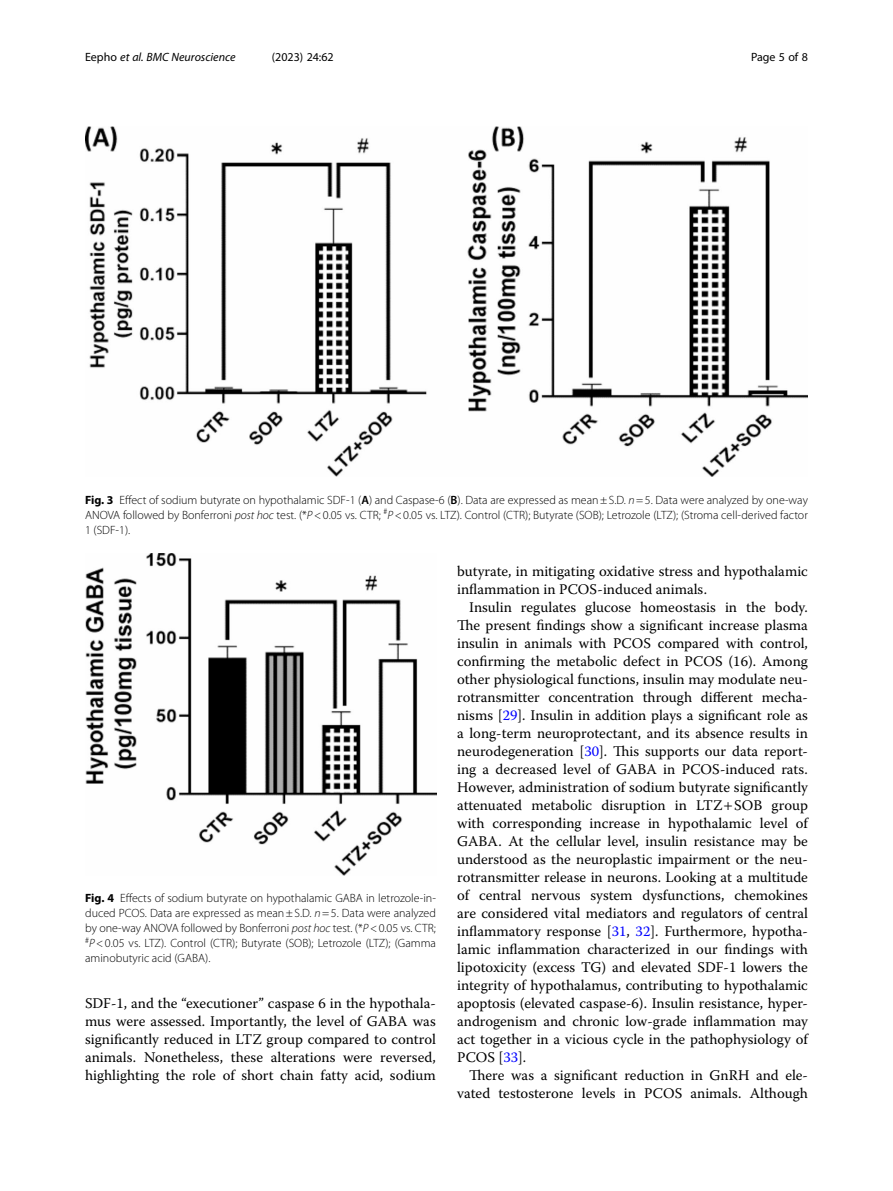
<style>
.page{position:relative;width:893px;height:1191px;background:#fff}
.page>*{position:absolute;margin:0;border:0;box-sizing:border-box;transform-origin:0 0}
.Body_Text_Indent{font:14.7px/18px "Warnock Pro";color:#000;text-align:justify}
.Body_Text{font:14.7px/18px "Warnock Pro";color:#000;text-align:justify}
.Figure_Caption{font:300 12px/15px "Myriad Pro";color:#000;text-align:justify}
.t1{font:italic 12px "Myriad Pro";color:#000}
.t2{font:12px "Myriad Pro";color:#000}
.s1{font-style:normal}
.s2{font-weight:700}
.s3{font-weight:600}
.s4{font-style:italic}
.s5{color:#00f}
</style>
<div class="page">
<img style="left:85px;top:553px;width:351px;height:322px">
<img style="left:85px;top:126px;width:723px;height:351px">
<p class="t1" style="left:85px;top:50px;width:152px"><span class="s1">Eepho</span> et al. BMC Neuroscience</p>
<p class="t2" style="left:272px;top:50px;width:63px">(2023) 24:62</p>
<p class="t2" style="left:751px;top:50px;width:58px">Page 5 of 8</p>
<p class="Figure_Caption" style="left:85px;top:492px;width:724px"><span class="s2">Fig. 3</span> Effect of sodium butyrate on hypothalamic SDF-1 (<span class="s3">A</span>) and Caspase-6 (<span class="s3">B</span>). Data are expressed as mean±S.D. <span class="s4">n</span>=5. Data were analyzed by one-way ANOVA followed by Bonferroni <span class="s4">post hoc</span> test. (*<span class="s4">P</span>&lt;0.05 vs. CTR; <sup>#</sup><span class="s4">P</span>&lt;0.05 vs. LTZ). Control (CTR); Butyrate (SOB); Letrozole (LTZ); (Stroma cell-derived factor 1 (SDF-1).</p>
<p class="Figure_Caption" style="left:85px;top:891px;width:352px"><span class="s2">Fig. 4</span> Effects of sodium butyrate on hypothalamic GABA in letrozole-in&shy;duced PCOS. Data are expressed as mean±S.D. <span class="s4">n</span>=5. Data were analyzed by one-way ANOVA followed by Bonferroni <span class="s4">post hoc</span> test. (*<span class="s4">P</span>&lt;0.05 vs. CTR; <sup>#</sup><span class="s4">P</span>&lt;0.05 vs. LTZ). Control (CTR); Butyrate (SOB); Letrozole (LTZ); (Gamma aminobutyric acid (GABA).</p>
<p class="Body_Text" style="left:85px;top:994px;width:352px">SDF-1, and the “executioner” caspase 6 in the hypothala&shy;mus were assessed. Importantly, the level of GABA was significantly reduced in LTZ group compared to control animals. Nonetheless, these alterations were reversed, highlighting the role of short chain fatty acid, sodium</p>
<p class="Body_Text" style="left:457px;top:562px;width:352px">butyrate, in mitigating oxidative stress and hypothalamic inflammation in PCOS-induced animals.</p>
<p class="Body_Text_Indent" style="left:457px;top:598px;width:352px;text-indent:12px">Insulin regulates glucose homeostasis in the body.<br>The present findings show a significant increase plasma insulin in animals with PCOS compared with control, confirming the metabolic defect in PCOS (16). Among other physiological functions, insulin may modulate neu&shy;rotransmitter concentration through different mecha&shy;nisms [<span class="s5">29</span>]. Insulin in addition plays a significant role as a long-term neuroprotectant, and its absence results in neurodegeneration [<span class="s5">30</span>]. This supports our data report&shy;ing a decreased level of GABA in PCOS-induced rats.<br>However, administration of sodium butyrate significantly attenuated metabolic disruption in LTZ SOB group with corresponding increase in hypothalamic level of GABA. At the cellular level, insulin resistance may be understood as the neuroplastic impairment or the neu&shy;rotransmitter release in neurons. Looking at a multitude of central nervous system dysfunctions, chemokines are considered vital mediators and regulators of central inflammatory response [<span class="s5">31</span>, <span class="s5">32</span>]. Furthermore, hypotha&shy;lamic inflammation characterized in our findings with lipotoxicity (excess TG) and elevated SDF-1 lowers the integrity of hypothalamus, contributing to hypothalamic apoptosis (elevated caspase-6). Insulin resistance, hyper&shy;androgenism and chronic low-grade inflammation may act together in a vicious cycle in the pathophysiology of PCOS [<span class="s5">33</span>].</p>
<p class="Body_Text_Indent" style="left:457px;top:1066px;width:352px;text-align:right">There was a significant reduction in GnRH and ele&shy;vated testosterone levels in PCOS animals. Although</p>
</div>
